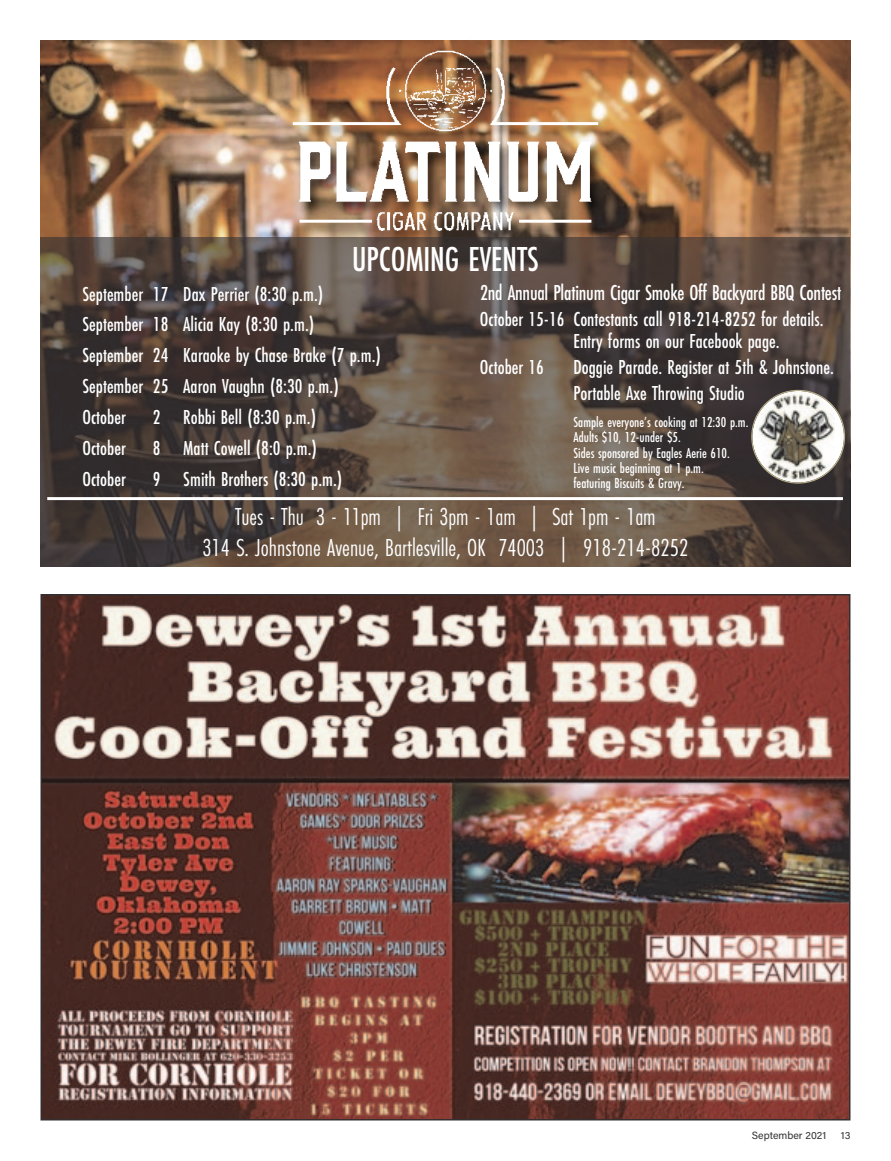
<style>
.page{position:relative;width:891px;height:1161px;background:#fff}
.page>*{position:absolute;margin:0;border:0;box-sizing:border-box;transform-origin:0 0}
.t1{font:500 36px "Futura PT Cond";color:#fff}
.t2{font:25.5px "Futura PT Cond";color:#fff}
.t3{font:25.5px "Futura PT Cond";color:#fff;scale:.96 1}
.t4{font:500 22.5px "Futura PT Cond";letter-spacing:-.01em;color:#fff;scale:.95 1}
.t5{font:500 21px/22.5px "Futura PT Cond";color:#fff}
.t6{font:500 15px "Futura PT Cond";color:#fff}
.t7{font:10.5px "Acumin Pro";color:#343032}
</style>
<div class="page">
<img style="left:40px;top:40px;width:810px;height:198px">
<img style="left:269px;top:40px;width:366px;height:198px">
<img style="left:290px;top:46px;width:311px;height:192px">
<div style="left:40px;top:238px;width:810px;height:329px;background:#343032;opacity:.6"></div>
<hr style="left:47px;top:497px;width:796px;height:3px;background:#fff">
<svg style="left:751px;top:390px;width:94px;height:94px"></svg>
<img style="left:43px;top:597px;width:805px;height:521px">
<p class="t1" style="left:352px;top:245px;width:188px">UPCOMING EVENTS</p>
<p class="t5" style="left:83px;top:284px;width:242px">September 17 Dax Perrier (8:30 p.m.)</p>
<p class="t5" style="left:83px;top:315px;width:233px">September 18 Alicia Kay (8:30 p.m.)</p>
<p class="t5" style="left:83px;top:345px;width:300px">September 24 Karaoke by Chase Brake (7 p.m.)</p>
<p class="t5" style="left:83px;top:376px;width:258px">September 25 Aaron Vaughn (8:30 p.m.)</p>
<p class="t5" style="left:83px;top:407px;width:45px">October</p>
<p class="t5" style="left:153px;top:407px;width:165px">2 Robbi Bell (8:30 p.m.)</p>
<p class="t5" style="left:83px;top:438px;width:45px">October</p>
<p class="t5" style="left:153px;top:438px;width:165px">8 Matt Cowell (8:0 p.m.)</p>
<p class="t5" style="left:83px;top:469px;width:45px">October</p>
<p class="t5" style="left:153px;top:469px;width:191px">9 Smith Brothers (8:30 p.m.)</p>
<p class="t4" style="left:480px;top:284px;width:382px">2nd Annual Platinum Cigar Smoke Off Backyard BBQ Contest</p>
<p class="t5" style="left:573px;top:309px;width:252px;text-indent:-93px">October 15-16 Contestants call 918-214-8252 for details.<br>Entry forms on our Facebook page.</p>
<p class="t5" style="left:480px;top:357px;width:65px">October 16</p>
<p class="t5" style="left:573px;top:357px;width:262px">Doggie Parade. Register at 5th &amp; Johnstone.</p>
<p class="t5" style="left:573px;top:383px;width:173px">Portable Axe Throwing Studio</p>
<p class="t6" style="left:573px;top:416px;width:176px">Sample everyone’s cooking at 12:30 p.m.</p>
<p class="t6" style="left:573px;top:431px;width:109px">Adults $10, 12-under $5.</p>
<p class="t6" style="left:573px;top:447px;width:158px">Sides sponsored by Eagles Aerie 610.</p>
<p class="t6" style="left:573px;top:462px;width:132px">Live music beginning at 1 p.m.</p>
<p class="t6" style="left:573px;top:477px;width:113px">featuring Biscuits &amp; Gravy.</p>
<p class="t3" style="left:235px;top:508px;width:440px">Tues - Thu 3 - 11pm | Fri 3pm - 1am | Sat 1pm - 1am</p>
<p class="t2" style="left:203px;top:539px;width:487px">314 S. Johnstone Avenue, Bartlesville, OK 74003 | 918-214-8252</p>
<p class="t7" style="left:752px;top:1131px;width:76px">September 2021</p>
<p class="t7" style="left:841px;top:1131px;width:11px">13</p>
</div>
